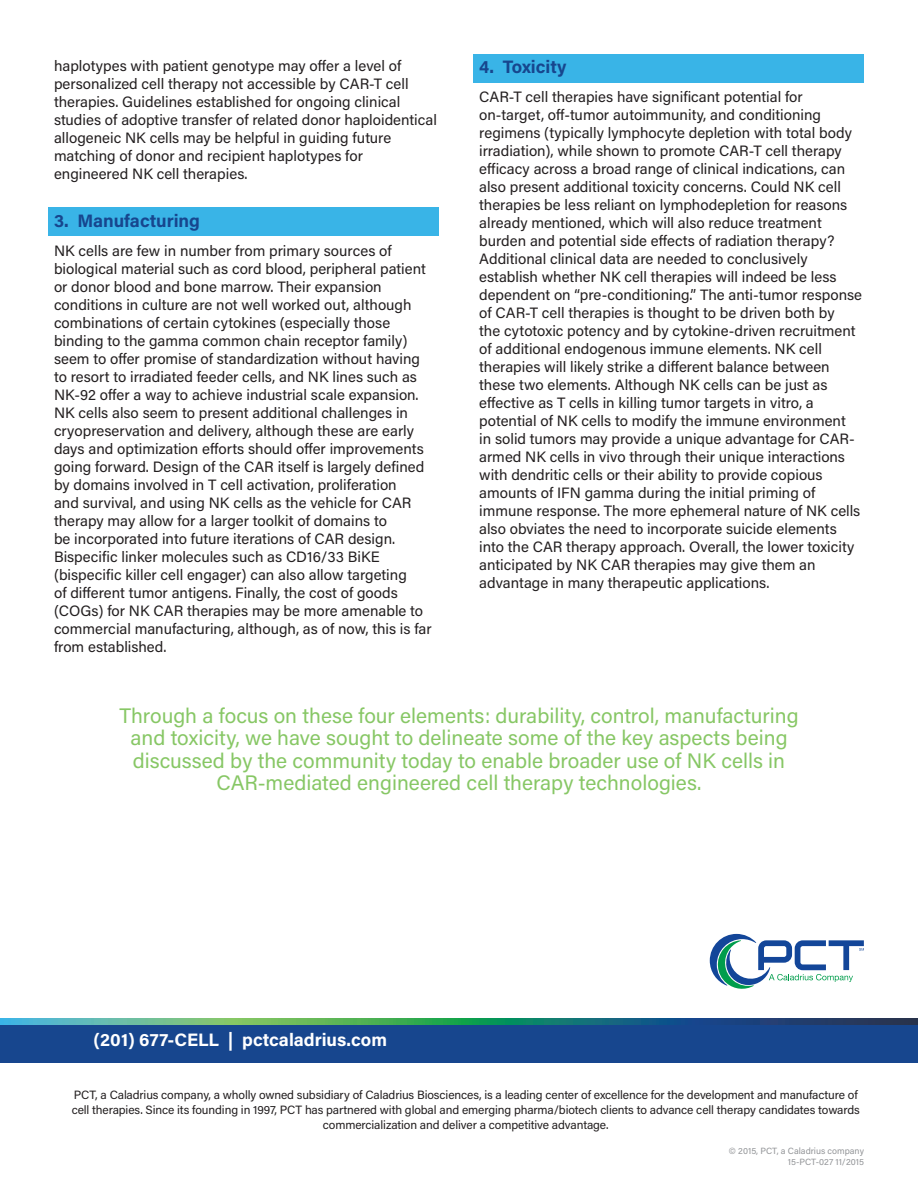
<style>
.page{position:relative;width:918px;height:1188px;background:#fff}
.page>*{position:absolute;margin:0;border:0;box-sizing:border-box;transform-origin:0 0}
.t1{font:21px/22.5px "Acumin Pro";color:#87c765;text-align:center}
.t2{font:700 18px "Acumin Pro";color:#fff}
.t3{font:700 18px "Acumin Pro";color:#17468e}
.t4{font:15px/18px "Acumin Pro";color:#231f20}
.t5{font:12px/15px "Acumin Pro";letter-spacing:-.01em;color:#231f20;text-align:center}
.t6{font:9px/10.8px "Acumin Pro";color:#939598;text-align:right}
</style>
<div class="page">
<div style="left:473px;top:54px;width:391px;height:29px;background:#39b4e7"></div>
<div style="left:48px;top:207px;width:391px;height:29px;background:#39b4e7"></div>
<div style="left:0;top:1024px;width:918px;height:39px;background:#17468e"></div>
<svg style="left:0;top:1019px;width:918px;height:5px;background:#3a8977"></svg>
<svg style="left:710px;top:934px;width:154px;height:55px"></svg>
<p class="t4" style="left:54px;top:56px;width:384px">haplotypes with patient genotype may offer a level of personalized cell therapy not accessible by CAR-T cell therapies. Guidelines established for ongoing clinical studies of adoptive transfer of related donor haploidentical allogeneic NK cells may be helpful in guiding future matching of donor and recipient haplotypes for engineered NK cell therapies.</p>
<p class="t3" style="left:54px;top:208px;width:148px">3. Manufacturing</p>
<p class="t4" style="left:54px;top:241px;width:379px">NK cells are few in number from primary sources of biological material such as cord blood, peripheral patient or donor blood and bone marrow. Their expansion conditions in culture are not well worked out, although combinations of certain cytokines (especially those binding to the gamma common chain receptor family) seem to offer promise of standardization without having to resort to irradiated feeder cells, and NK lines such as NK-92 offer a way to achieve industrial scale expansion.<br>NK cells also seem to present additional challenges in cryopreservation and delivery, although these are early days and optimization efforts should offer improvements going forward. Design of the CAR itself is largely defined by domains involved in T cell activation, proliferation<br>and survival, and using NK cells as the vehicle for CAR therapy may allow for a larger toolkit of domains to<br>be incorporated into future iterations of CAR design.<br>Bispecific linker molecules such as CD16/33 BiKE (bispecific killer cell engager) can also allow targeting<br>of different tumor antigens. Finally, the cost of goods (COGs) for NK CAR therapies may be more amenable to commercial manufacturing, although, as of now, this is far from established.</p>
<p class="t3" style="left:479px;top:54px;width:89px">4. Toxicity</p>
<p class="t4" style="left:479px;top:87px;width:384px">CAR-T cell therapies have significant potential for on-target, off-tumor autoimmunity, and conditioning regimens (typically lymphocyte depletion with total body irradiation), while shown to promote CAR-T cell therapy efficacy across a broad range of clinical indications, can also present additional toxicity concerns. Could NK cell therapies be less reliant on lymphodepletion for reasons already mentioned, which will also reduce treatment burden and potential side effects of radiation therapy?<br>Additional clinical data are needed to conclusively establish whether NK cell therapies will indeed be less dependent on “pre-conditioning.” The anti-tumor response of CAR-T cell therapies is thought to be driven both by<br>the cytotoxic potency and by cytokine-driven recruitment of additional endogenous immune elements. NK cell therapies will likely strike a different balance between these two elements. Although NK cells can be just as effective as T cells in killing tumor targets in vitro, a potential of NK cells to modify the immune environment<br>in solid tumors may provide a unique advantage for CAR&shy;armed NK cells in vivo through their unique interactions with dendritic cells or their ability to provide copious amounts of IFN gamma during the initial priming of immune response. The more ephemeral nature of NK cells also obviates the need to incorporate suicide elements into the CAR therapy approach. Overall, the lower toxicity anticipated by NK CAR therapies may give them an advantage in many therapeutic applications.</p>
<p class="t1" style="left:119px;top:703px;width:681px">Through a focus on these four elements: durability, control, manufacturing and toxicity, we have sought to delineate some of the key aspects being discussed by the community today to enable broader use of NK cells in CAR-mediated engineered cell therapy technologies.</p>
<p class="t2" style="left:94px;top:1027px;width:295px">(201) 677-CELL | pctcaladrius.com</p>
<p class="t5" style="left:72px;top:1087px;width:790px">PCT, a Caladrius company, a wholly owned subsidiary of Caladrius Biosciences, is a leading center of excellence for the development and manufacture of cell therapies. Since its founding in 1997, PCT has partnered with global and emerging pharma/biotech clients to advance cell therapy candidates towards commercialization and deliver a competitive advantage.</p>
<p class="t6" style="left:729px;top:1145px;width:137px">© 2015, PCT, a Caladrius company<br>15-PCT-027 11/2015</p>
</div>
